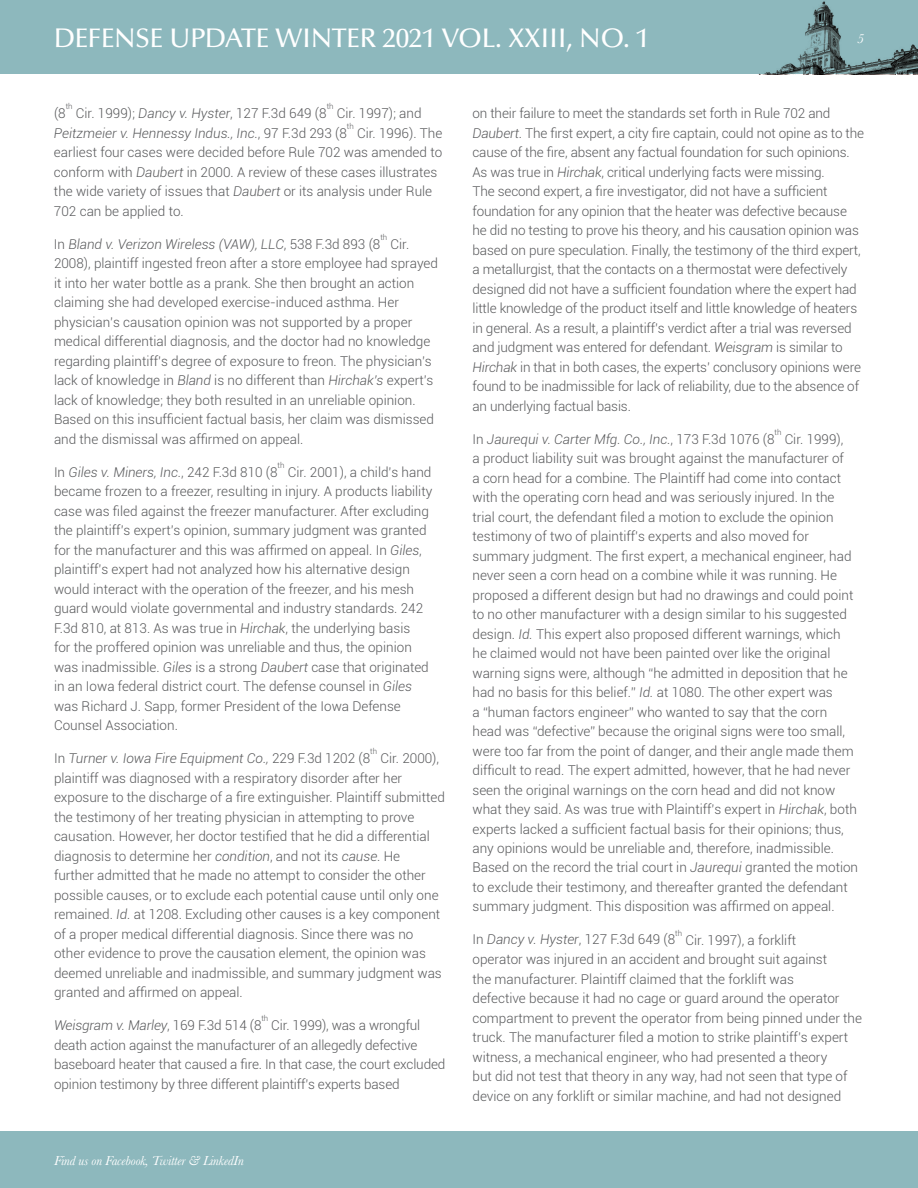
<style>
.page{position:relative;width:918px;height:1188px;background:#fff}
.page>*{position:absolute;margin:0;border:0;box-sizing:border-box;transform-origin:0 0}
.t1{font:500 27px "Optima";letter-spacing:-.01em;color:#fff}
.t2{font:300 13.5px/19.5px "Roboto";color:#57585a}
.t3{font:italic 300 13.5px/19.5px "Roboto";color:#57585a}
.t4{font:italic 13.5px "Baskerville";letter-spacing:-.01em;color:#fff}
.t5{font:300 7.8px "Roboto";color:#57585a}
.s1{font-style:normal}
.s2{font-style:italic}
</style>
<div class="page">
<div style="left:0;top:1131px;width:918px;height:57px;background:#8db8bd"></div>
<div style="left:0;top:0;width:918px;height:74px;background:#8db8bd"></div>
<img style="left:759px;top:1px;width:159px;height:73px">
<h1 class="t1" style="left:54px;top:22px;width:597px">DEFENSE UPDATE WINTER 2021 VOL. XXIII, NO. 1</h1>
<p class="t4" style="left:857px;top:29px;width:8px">5</p>
<p class="t5" style="left:327px;top:101px;width:8px">th</p>
<p class="t3" style="left:54px;top:103px;width:369px;text-indent:283px"><span class="s1">Cir. 1997); and<br></span>Peitzmeier v. Hennessy Indus., Inc.<span class="s1">, 97 F.3d 293 (8</span></p>
<p class="t5" style="left:66px;top:101px;width:8px">th</p>
<p class="t2" style="left:76px;top:103px;width:252px">Cir. 1999); <span class="s2">Dancy v. Hyster</span>, 127 F.3d 649 (8</p>
<p class="t2" style="left:54px;top:103px;width:13px">(8</p>
<p class="t5" style="left:347px;top:120px;width:8px">th</p>
<p class="t2" style="left:54px;top:123px;width:390px;text-indent:303px">Cir. 1996). The earliest four cases were decided before Rule 702 was amended to conform with <span class="s2">Daubert</span> in 2000. A review of these cases illustrates the wide variety of issues that <span class="s2">Daubert</span> or its analysis under Rule 702 can be applied to.</p>
<p class="t3" style="left:54px;top:234px;width:328px"><span class="s1">In</span> Bland v. Verizon Wireless (VAW), LLC<span class="s1">, 538 F.3d 893 (8</span></p>
<p class="t5" style="left:380px;top:231px;width:8px">th</p>
<p class="t2" style="left:54px;top:234px;width:386px;text-indent:337px">Cir.<br>2008), plaintiff ingested freon after a store employee had sprayed it into her water bottle as a prank. She then brought an action claiming she had developed exercise-induced asthma. Her physician’s causation opinion was not supported by a proper medical differential diagnosis, and the doctor had no knowledge regarding plaintiff’s degree of exposure to freon. The physician’s lack of knowledge in <span class="s2">Bland</span> is no different than <span class="s2">Hirchak’s</span> expert’s lack of knowledge; they both resulted in an unreliable opinion.<br>Based on this insufficient factual basis, her claim was dismissed and the dismissal was affirmed on appeal.</p>
<p class="t3" style="left:54px;top:462px;width:225px"><span class="s1">In</span> Giles v. Miners, Inc.<span class="s1">, 242 F.3d 810 (8</span></p>
<p class="t5" style="left:278px;top:459px;width:8px">th</p>
<p class="t2" style="left:54px;top:462px;width:380px;text-indent:234px">Cir. 2001), a child’s hand became frozen to a freezer, resulting in injury. A products liability case was filed against the freezer manufacturer. After excluding the plaintiff’s expert’s opinion, summary judgment was granted for the manufacturer and this was affirmed on appeal. In <span class="s2">Giles</span>, plaintiff’s expert had not analyzed how his alternative design would interact with the operation of the freezer, and his mesh guard would violate governmental and industry standards. 242<br>F.3d 810, at 813. As was true in <span class="s2">Hirchak</span>, the underlying basis<br>for the proffered opinion was unreliable and thus, the opinion was inadmissible. <span class="s2">Giles</span> is a strong <span class="s2">Daubert</span> case that originated in an Iowa federal district court. The defense counsel in <span class="s2">Giles </span>was Richard J. Sapp, former President of the Iowa Defense Counsel Association.</p>
<p class="t3" style="left:54px;top:748px;width:318px"><span class="s1">In</span> Turner v. Iowa Fire Equipment Co., <span class="s1">229 F.3d 1202 (8</span></p>
<p class="t5" style="left:370px;top:746px;width:8px">th</p>
<p class="t2" style="left:54px;top:748px;width:392px;text-indent:326px">Cir. 2000), plaintiff was diagnosed with a respiratory disorder after her exposure to the discharge of a fire extinguisher. Plaintiff submitted the testimony of her treating physician in attempting to prove causation. However, her doctor testified that he did a differential diagnosis to determine her <span class="s2">condition</span>, and not its <span class="s2">cause</span>. He<br>further admitted that he made no attempt to consider the other possible causes, or to exclude each potential cause until only one remained. <span class="s2">Id.</span> at 1208. Excluding other causes is a key component of a proper medical differential diagnosis. Since there was no other evidence to prove the causation element, the opinion was deemed unreliable and inadmissible, and summary judgment was granted and affirmed on appeal.</p>
<p class="t3" style="left:54px;top:1015px;width:209px">Weisgram v. Marley<span class="s1">, 169 F.3d 514 (8</span></p>
<p class="t5" style="left:261px;top:1013px;width:8px">th</p>
<p class="t2" style="left:54px;top:1015px;width:393px;text-indent:217px">Cir. 1999), was a wrongful death action against the manufacturer of an allegedly defective baseboard heater that caused a fire. In that case, the court excluded opinion testimony by three different plaintiff’s experts based</p>
<p class="t4" style="left:54px;top:1151px;width:191px">Find us on Facebook, Twitter &amp; LinkedIn</p>
<p class="t2" style="left:473px;top:103px;width:393px">on their failure to meet the standards set forth in Rule 702 and <span class="s2">Daubert</span>. The first expert, a city fire captain, could not opine as to the cause of the fire, absent any factual foundation for such opinions.<br>As was true in <span class="s2">Hirchak</span>, critical underlying facts were missing.<br>The second expert, a fire investigator, did not have a sufficient foundation for any opinion that the heater was defective because he did no testing to prove his theory, and his causation opinion was based on pure speculation. Finally, the testimony of the third expert, a metallurgist, that the contacts on a thermostat were defectively designed did not have a sufficient foundation where the expert had little knowledge of the product itself and little knowledge of heaters in general. As a result, a plaintiff’s verdict after a trial was reversed and judgment was entered for defendant. <span class="s2">Weisgram</span> is similar to <span class="s2">Hirchak</span> in that in both cases, the experts’ conclusory opinions were found to be inadmissible for lack of reliability, due to the absence of an underlying factual basis.</p>
<p class="t3" style="left:473px;top:429px;width:303px"><span class="s1">In</span> Jaurequi v. Carter Mfg. Co., Inc.<span class="s1">, 173 F.3d 1076 (8</span></p>
<p class="t5" style="left:774px;top:426px;width:8px">th</p>
<p class="t2" style="left:473px;top:429px;width:387px;text-indent:312px">Cir. 1999),<br>a product liability suit was brought against the manufacturer of<br>a corn head for a combine. The Plaintiff had come into contact with the operating corn head and was seriously injured. In the trial court, the defendant filed a motion to exclude the opinion testimony of two of plaintiff’s experts and also moved for summary judgment. The first expert, a mechanical engineer, had never seen a corn head on a combine while it was running. He proposed a different design but had no drawings and could point to no other manufacturer with a design similar to his suggested design. <span class="s2">Id.</span> This expert also proposed different warnings, which he claimed would not have been painted over like the original warning signs were, although “he admitted in deposition that he had no basis for this belief.” <span class="s2">Id.</span> at 1080. The other expert was<br>a “human factors engineer” who wanted to say that the corn head was “defective” because the original signs were too small, were too far from the point of danger, and their angle made them difficult to read. The expert admitted, however, that he had never seen the original warnings on the corn head and did not know what they said. As was true with Plaintiff’s expert in <span class="s2">Hirchak</span>, both experts lacked a sufficient factual basis for their opinions; thus, any opinions would be unreliable and, therefore, inadmissible.<br>Based on the record the trial court in <span class="s2">Jaurequi</span> granted the motion to exclude their testimony, and thereafter granted the defendant summary judgment. This disposition was affirmed on appeal.</p>
<p class="t2" style="left:473px;top:929px;width:204px">In <span class="s2">Dancy v. Hyster</span>, 127 F.3d 649 (8</p>
<p class="t5" style="left:675px;top:927px;width:8px">th</p>
<p class="t2" style="left:472px;top:930px;width:391px;text-indent:213px">Cir. 1997), a forklift<br>operator was injured in an accident and brought suit against<br>the manufacturer. Plaintiff claimed that the forklift was<br>defective because it had no cage or guard around the operator compartment to prevent the operator from being pinned under the truck. The manufacturer filed a motion to strike plaintiff’s expert witness, a mechanical engineer, who had presented a theory<br>but did not test that theory in any way, had not seen that type of device on any forklift or similar machine, and had not designed</p>
</div>
